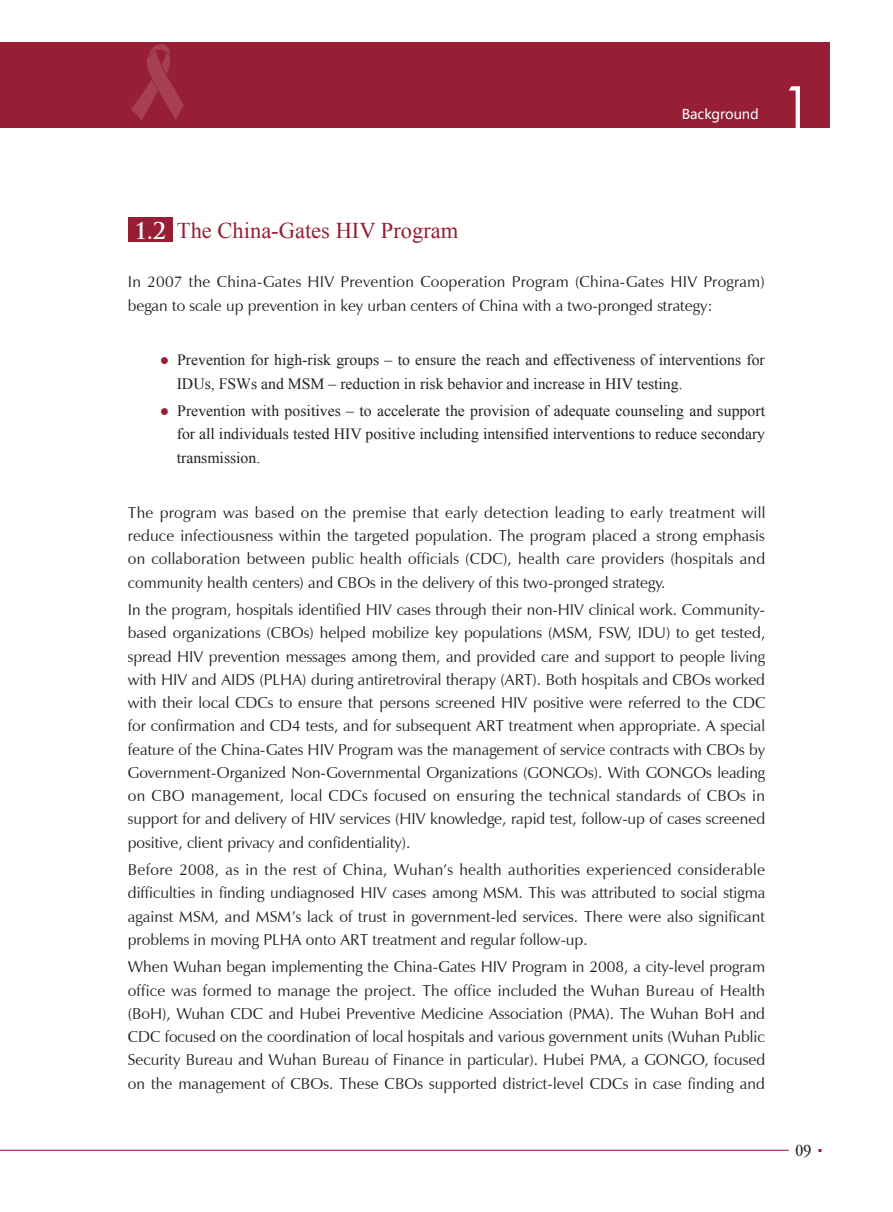
<style>
.page{position:relative;width:893px;height:1212px;background:#fff}
.page>*{position:absolute;margin:0;border:0;box-sizing:border-box;transform-origin:0 0}
.t1{font:60px "Century Gothic";color:#fff}
.t2{font:22.5px "Times New Roman";color:#961e35}
.t3{font:18px "Apple Garamond";color:#231f20}
.t4{font:15.75px/23.2px "Zapf Humanist 601 BT";color:#231f20;text-align:justify}
.t5{font:15.75px/23.2px "Times New Roman";color:#231f20}
.t6{font:13.5px "Microsoft Ya Hei";color:#fff}
.s1{font-family:"Trajan Pro";font-weight:700;color:#fff}
.s2{color:#961e35}
.s3{font-family:"DFP Hei W7";color:#961e35}
</style>
<div class="page">
<div style="left:0;top:43px;width:829px;height:85px;background:#961e35"></div>
<img style="left:128px;top:42px;width:58px;height:79px">
<hr style="left:0;top:1150px;width:789px;height:1px;background:#961e35">
<div style="left:128px;top:218px;width:44px;height:24px;background:#961e35"></div>
<p class="t6" style="left:682px;top:105px;width:79px">Background</p>
<h1 class="t1" style="left:780px;top:66px;width:35px">1</h1>
<h2 class="t2" style="left:134px;top:215px;width:326px"><span class="s1">1.2</span> The China-Gates HIV Program</h2>
<p class="t4" style="left:128px;top:270px;width:638px">In 2007 the China-Gates HIV Prevention Cooperation Program (China-Gates HIV Program) began to scale up prevention in key urban centers of China with a two-pronged strategy:</p>
<p class="t5" style="left:177px;top:348px;width:589px;text-indent:-17px"><span class="s2">●</span> Prevention for high-risk groups – to ensure the reach and effectiveness of interventions for<br>IDUs, FSWs and MSM – reduction in risk behavior and increase in HIV testing.</p>
<p class="t5" style="left:177px;top:399px;width:590px;text-align:justify;text-indent:-17px"><span class="s2">●</span> Prevention with positives – to accelerate the provision of adequate counseling and support for all individuals tested HIV positive including intensified interventions to reduce secondary transmission.</p>
<p class="t4" style="left:128px;top:501px;width:639px">The program was based on the premise that early detection leading to early treatment will reduce infectiousness within the targeted population. The program placed a strong emphasis on collaboration between public health officials (CDC), health care providers (hospitals and community health centers) and CBOs in the delivery of this two-pronged strategy.</p>
<p class="t4" style="left:128px;top:598px;width:639px">In the program, hospitals identified HIV cases through their non-HIV clinical work. Community&shy;based organizations (CBOs) helped mobilize key populations (MSM, FSW, IDU) to get tested, spread HIV prevention messages among them, and provided care and support to people living with HIV and AIDS (PLHA) during antiretroviral therapy (ART). Both hospitals and CBOs worked with their local CDCs to ensure that persons screened HIV positive were referred to the CDC for confirmation and CD4 tests, and for subsequent ART treatment when appropriate. A special feature of the China-Gates HIV Program was the management of service contracts with CBOs by Government-Organized Non-Governmental Organizations (GONGOs). With GONGOs leading on CBO management, local CDCs focused on ensuring the technical standards of CBOs in support for and delivery of HIV services (HIV knowledge, rapid test, follow-up of cases screened positive, client privacy and confidentiality).</p>
<p class="t4" style="left:128px;top:858px;width:639px">Before 2008, as in the rest of China, Wuhan’s health authorities experienced considerable difficulties in finding undiagnosed HIV cases among MSM. This was attributed to social stigma against MSM, and MSM’s lack of trust in government-led services. There were also significant problems in moving PLHA onto ART treatment and regular follow-up.</p>
<p class="t4" style="left:128px;top:955px;width:639px">When Wuhan began implementing the China-Gates HIV Program in 2008, a city-level program office was formed to manage the project. The office included the Wuhan Bureau of Health (BoH), Wuhan CDC and Hubei Preventive Medicine Association (PMA). The Wuhan BoH and CDC focused on the coordination of local hospitals and various government units (Wuhan Public Security Bureau and Wuhan Bureau of Finance in particular). Hubei PMA, a GONGO, focused on the management of CBOs. These CBOs supported district-level CDCs in case finding and</p>
<p class="t3" style="left:795px;top:1139px;width:35px">09<span class="s3">·</span></p>
</div>
